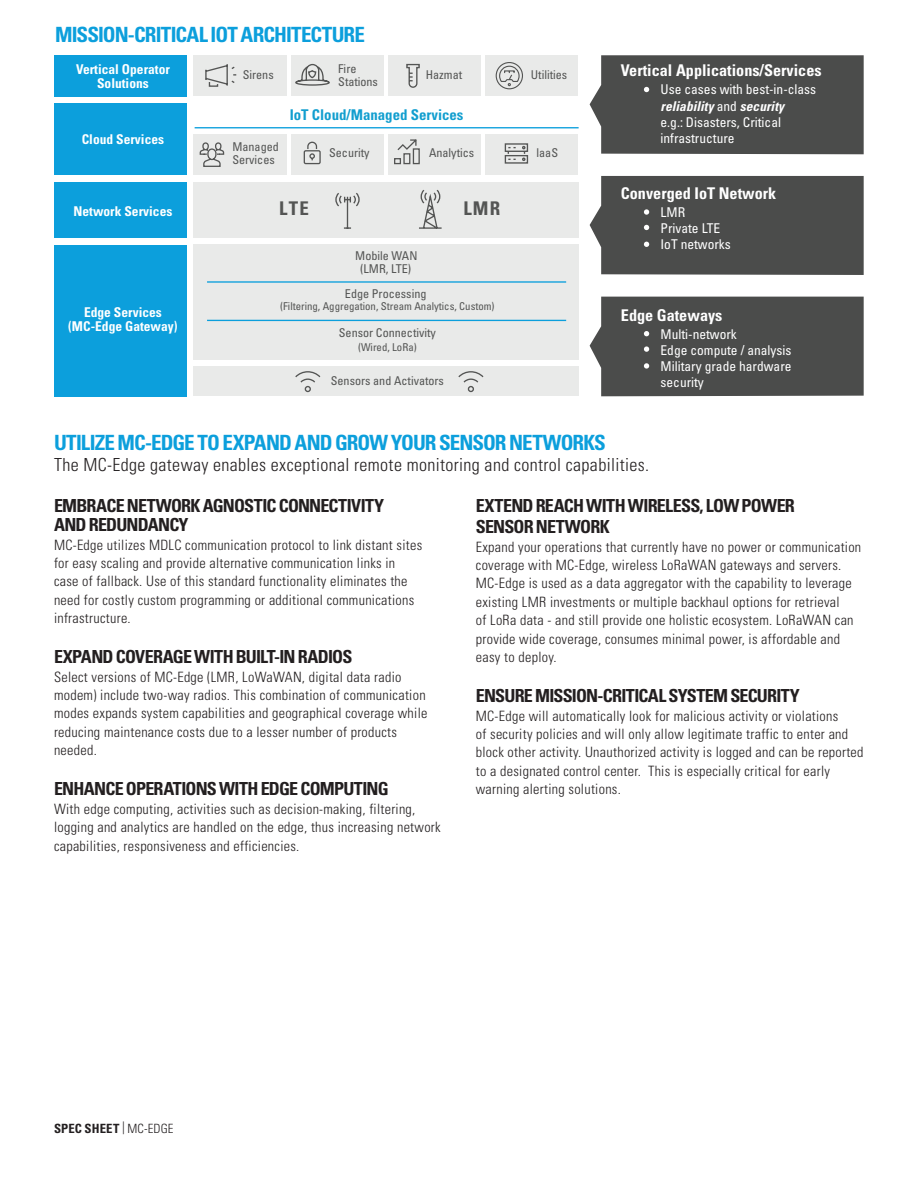
<style>
.page{position:relative;width:918px;height:1188px;background:#fff}
.page>*{position:absolute;margin:0;border:0;box-sizing:border-box;transform-origin:0 0}
.t1{font:700 condensed 21px "Univers LT Std";letter-spacing:-.045em;color:#0c9fdc}
.t2{font:700 condensed 18.9px "Univers LT Pro";color:#545554}
.t3{font:700 condensed 18px "Univers LT Std";letter-spacing:-.04em;color:#231f20}
.t4{font:300 condensed 18px "Univers LT Std";letter-spacing:.02em;color:#231f20}
.t5{font:700 condensed 16.2px "Univers LT Pro";color:#fff}
.t6{font:700 condensed 14.85px "Univers LT Pro";color:#119ecf}
.t7{font:300 condensed 14.25px/18.3px "Univers LT Std";letter-spacing:.02em;color:#231f20}
.t8{font:condensed 13.5px/16.2px "Univers LT Pro";color:#fff}
.t9{font:700 condensed 13.5px/13.5px "Univers LT Pro";color:#fff;text-align:center}
.t10{font:700 condensed 12.75px "Univers LT Std";letter-spacing:.01em;color:#231f20}
.t11{font:condensed 12.15px/13.5px "Univers LT Pro";color:#545554}
.t12{font:condensed 10.8px "Univers LT Pro";color:#545554}
.s1{font-weight:700;font-style:italic}
.s2{font-weight:300}
</style>
<div class="page">
<div style="left:55px;top:55px;width:132px;height:41px;background:#0c9fdc"></div>
<div style="left:55px;top:103px;width:132px;height:72px;background:#0c9fdc"></div>
<div style="left:55px;top:182px;width:132px;height:56px;background:#0c9fdc"></div>
<div style="left:55px;top:245px;width:132px;height:151px;background:#0c9fdc"></div>
<div style="left:193px;top:366px;width:386px;height:30px;background:#e9eae9"></div>
<div style="left:193px;top:245px;width:386px;height:115px;background:#e9eae9"></div>
<div style="left:193px;top:182px;width:386px;height:56px;background:#e9eae9"></div>
<div style="left:193px;top:135px;width:94px;height:40px;background:#e9eae9"></div>
<div style="left:291px;top:135px;width:92px;height:40px;background:#e9eae9"></div>
<div style="left:388px;top:135px;width:93px;height:40px;background:#e9eae9"></div>
<div style="left:486px;top:135px;width:92px;height:40px;background:#e9eae9"></div>
<div style="left:193px;top:55px;width:94px;height:41px;background:#e9eae9"></div>
<div style="left:291px;top:55px;width:92px;height:41px;background:#e9eae9"></div>
<div style="left:388px;top:55px;width:92px;height:41px;background:#e9eae9"></div>
<div style="left:486px;top:55px;width:92px;height:41px;background:#e9eae9"></div>
<hr style="left:207px;top:281px;width:359px;height:2px;background:#0c9fdc">
<hr style="left:195px;top:127px;width:384px;height:1px;background:#0c9fdc">
<hr style="left:207px;top:320px;width:359px;height:1px;background:#0c9fdc">
<svg style="left:295px;top:63px;width:35px;height:23px"></svg>
<svg style="left:303px;top:141px;width:18px;height:24px"></svg>
<svg style="left:335px;top:193px;width:25px;height:36px"></svg>
<svg style="left:504px;top:143px;width:25px;height:21px"></svg>
<svg style="left:419px;top:190px;width:23px;height:39px"></svg>
<svg style="left:406px;top:63px;width:14px;height:25px"></svg>
<svg style="left:394px;top:139px;width:26px;height:26px"></svg>
<svg style="left:205px;top:64px;width:32px;height:23px"></svg>
<svg style="left:495px;top:62px;width:28px;height:28px"></svg>
<svg style="left:295px;top:371px;width:26px;height:22px"></svg>
<svg style="left:458px;top:371px;width:26px;height:22px"></svg>
<div style="left:590px;top:55px;width:274px;height:99px;background:#4b4c4b"></div>
<div style="left:590px;top:176px;width:274px;height:99px;background:#4b4c4b"></div>
<div style="left:590px;top:297px;width:274px;height:99px;background:#4b4c4b"></div>
<svg style="left:199px;top:142px;width:26px;height:25px"></svg>
<p class="t1" style="left:55px;top:22px;width:311px">MISSION-CRITICAL IOT ARCHITECTURE</p>
<p class="t9" style="left:76px;top:63px;width:95px">Vertical Operator<br>Solutions</p>
<p class="t9" style="left:82px;top:132px;width:84px">Cloud Services</p>
<p class="t11" style="left:338px;top:61px;width:41px">Fire<br>Stations</p>
<p class="t11" style="left:243px;top:68px;width:33px">Sirens</p>
<p class="t11" style="left:531px;top:68px;width:38px">Utilities</p>
<p class="t5" style="left:621px;top:61px;width:202px">Vertical Applications/Services</p>
<p class="t8" style="left:661px;top:81px;width:157px">Use cases with best-in-class <span class="s1">reliability</span> and <span class="s1">security<br></span>e.g.: Disasters, Critical infrastructure</p>
<p class="t11" style="left:426px;top:68px;width:38px">Hazmat</p>
<p class="t6" style="left:290px;top:106px;width:175px">IoT Cloud/Managed Services</p>
<p class="t11" style="left:232px;top:139px;width:48px">Managed<br>Services</p>
<p class="t11" style="left:329px;top:146px;width:42px">Security</p>
<p class="t11" style="left:537px;top:146px;width:23px">laaS</p>
<p class="t11" style="left:429px;top:146px;width:47px">Analytics</p>
<p class="t9" style="left:74px;top:204px;width:100px">Network Services</p>
<p class="t9" style="left:68px;top:306px;width:111px">Edge Services (MC-Edge Gateway)</p>
<p class="t2" style="left:279px;top:197px;width:31px">L T E</p>
<p class="t2" style="left:463px;top:197px;width:38px">L M R</p>
<p class="t11" style="left:355px;top:249px;width:64px;line-height:12.8px;text-align:center">Mobile WAN (LMR, LTE)</p>
<p class="t11" style="left:345px;top:287px;width:83px">Edge Processing</p>
<p class="t12" style="left:280px;top:299px;width:216px">(Filtering, Aggregation, Stream Analytics, Custom)</p>
<p class="t11" style="left:339px;top:326px;width:99px">Sensor Connectivity</p>
<p class="t11" style="left:331px;top:374px;width:115px">Sensors and Activators</p>
<p class="t12" style="left:358px;top:340px;width:60px">(Wired, LoRa)</p>
<p class="t5" style="left:621px;top:183px;width:157px">Converged IoT Network</p>
<p class="t8" style="left:661px;top:204px;width:72px">LMR<br>Private LTE<br>IoT networks</p>
<p class="t5" style="left:621px;top:305px;width:103px">Edge Gateways</p>
<p class="t8" style="left:661px;top:325px;width:133px">Multi-network<br>Edge compute / analysis<br>Military grade hardware security</p>
<p class="t1" style="left:54px;top:429px;width:553px">UTILIZE MC-EDGE TO EXPAND AND GROW YOUR SENSOR NETWORKS</p>
<p class="t4" style="left:54px;top:453px;width:597px">The MC-Edge gateway enables exceptional remote monitoring and control capabilities.</p>
<p class="t3" style="left:54px;top:494px;width:332px">EMBRACE NETWORK AGNOSTIC CONNECTIVITY</p>
<p class="t3" style="left:54px;top:514px;width:136px">AND REDUNDANCY</p>
<p class="t7" style="left:54px;top:535px;width:370px">MC-Edge utilizes MDLC communication protocol to link distant sites for easy scaling and provide alternative communication links in case of fallback. Use of this standard functionality eliminates the need for costly custom programming or additional communications infrastructure.</p>
<p class="t3" style="left:54px;top:646px;width:300px">EXPAND COVERAGE WITH BUILT-IN RADIOS</p>
<p class="t7" style="left:54px;top:667px;width:375px">Select versions of MC-Edge (LMR, LoWaWAN, digital data radio modem) include two-way radios. This combination of communication modes expands system capabilities and geographical coverage while reducing maintenance costs due to a lesser number of products needed.</p>
<p class="t3" style="left:54px;top:778px;width:336px">ENHANCE OPERATIONS WITH EDGE COMPUTING</p>
<p class="t7" style="left:54px;top:800px;width:388px">With edge computing, activities such as decision-making, filtering, logging and analytics are handled on the edge, thus increasing network capabilities, responsiveness and efficiencies.</p>
<p class="t3" style="left:476px;top:494px;width:321px">EXTEND REACH WITH WIRELESS, LOW POWER</p>
<p class="t3" style="left:476px;top:516px;width:135px">SENSOR NETWORK</p>
<p class="t7" style="left:476px;top:538px;width:387px">Expand your operations that currently have no power or communication coverage with MC-Edge, wireless LoRaWAN gateways and servers.<br>MC-Edge is used as a data aggregator with the capability to leverage existing LMR investments or multiple backhaul options for retrieval<br>of LoRa data - and still provide one holistic ecosystem. LoRaWAN can provide wide coverage, consumes minimal power, is affordable and easy to deploy.</p>
<p class="t3" style="left:476px;top:685px;width:326px">ENSURE MISSION-CRITICAL SYSTEM SECURITY</p>
<p class="t7" style="left:476px;top:706px;width:389px">MC-Edge will automatically look for malicious activity or violations<br>of security policies and will only allow legitimate traffic to enter and block other activity. Unauthorized activity is logged and can be reported to a designated control center. This is especially critical for early warning alerting solutions.</p>
<p class="t10" style="left:54px;top:1121px;width:121px">SPEC SHEET <span class="s2">| MC-EDGE</span></p>
</div>
